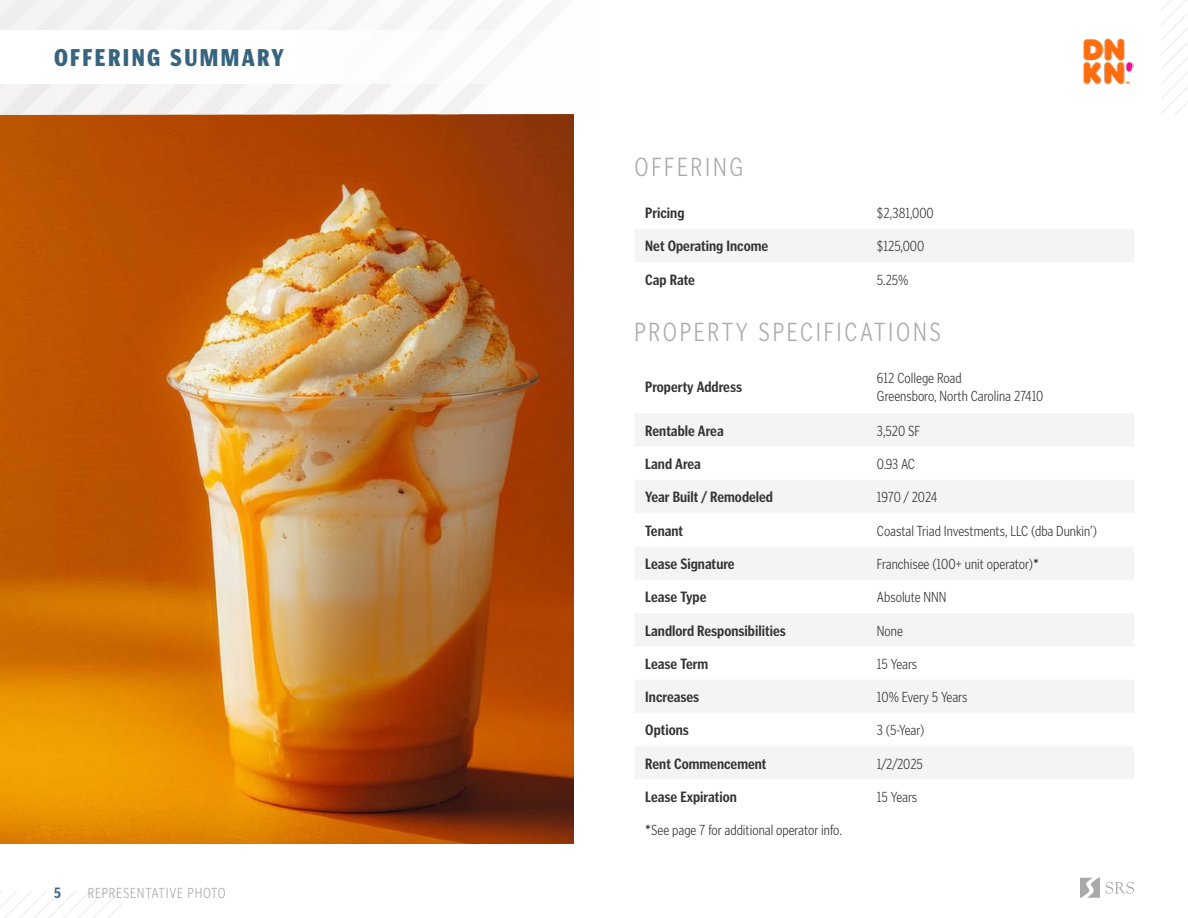
<style>
.page{position:relative;width:1188px;height:918px;background:#fff}
.page>*{position:absolute;margin:0;border:0;box-sizing:border-box;transform-origin:0 0}
.t1{font:300 27px "Poynter Gothic Text Cond";letter-spacing:.1em;color:#aaa9aa}
.t2{font:900 24px "Poynter Gothic Text Cond";letter-spacing:.1em;color:#37657f}
.t3{font:300 15px/18px "Poynter Gothic Text Cond";color:#343433}
.t4{font:700 15px "Poynter Gothic Text Cond";color:#343433}
.t5{font:300 15px "Poynter Gothic Text Cond";letter-spacing:.05em;color:#aaa9aa}
.t6{font:700 15px "Poynter Gothic Text Cond";color:#37657f}
.s1{font-weight:700}
</style>
<div class="page">
<img style="left:0;top:115px;width:574px;height:729px">
<svg style="left:0;top:891px;width:122px;height:27px"></svg>
<svg style="left:1080px;top:878px;width:54px;height:20px"></svg>
<svg style="left:0;top:0;width:574px;height:115px"></svg>
<svg style="left:1161px;top:0;width:27px;height:115px"></svg>
<div style="left:0;top:30px;width:594px;height:54px;background:#fff"></div>
<img style="left:1083px;top:38px;width:51px;height:47px">
<svg style="left:635px;top:414px;width:499px;height:365px;fill:#f4f4f4"></svg>
<div style="left:635px;top:229px;width:499px;height:33px;background:#f4f4f4"></div>
<h2 class="t2" style="left:54px;top:44px;width:231px">OFFERING SUMMARY</h2>
<p class="t6" style="left:54px;top:884px;width:8px">5</p>
<p class="t5" style="left:88px;top:885px;width:140px">REPRESENTATIVE PHOTO</p>
<h1 class="t1" style="left:634px;top:153px;width:110px">OFFERING</h1>
<p class="t4" style="left:645px;top:205px;width:41px">Pricing</p>
<p class="t3" style="left:877px;top:204px;width:58px">$2,381,000</p>
<p class="t4" style="left:645px;top:238px;width:124px">Net Operating Income</p>
<p class="t3" style="left:877px;top:237px;width:49px">$125,000</p>
<p class="t4" style="left:645px;top:271px;width:51px">Cap Rate</p>
<p class="t3" style="left:877px;top:270px;width:33px">5.25%</p>
<h1 class="t1" style="left:634px;top:317px;width:308px">PROPERTY SPECIFICATIONS</h1>
<p class="t4" style="left:645px;top:378px;width:98px">Property Address</p>
<p class="t3" style="left:877px;top:369px;width:168px">612 College Road<br>Greensboro, North Carolina 27410</p>
<p class="t4" style="left:645px;top:422px;width:80px">Rentable Area</p>
<p class="t3" style="left:877px;top:422px;width:45px">3,520 SF</p>
<p class="t4" style="left:645px;top:456px;width:57px">Land Area</p>
<p class="t3" style="left:877px;top:455px;width:40px">0.93 AC</p>
<p class="t4" style="left:645px;top:489px;width:129px">Year Built / Remodeled</p>
<p class="t3" style="left:877px;top:488px;width:62px">1970 / 2024</p>
<p class="t4" style="left:645px;top:522px;width:39px">Tenant</p>
<p class="t3" style="left:877px;top:522px;width:222px">Coastal Triad Investments, LLC (dba Dunkin’)</p>
<p class="t4" style="left:645px;top:556px;width:91px">Lease Signature</p>
<p class="t3" style="left:877px;top:555px;width:163px">Franchisee (100+ unit operator)<span class="s1">*</span></p>
<p class="t4" style="left:645px;top:589px;width:63px">Lease Type</p>
<p class="t3" style="left:877px;top:588px;width:71px">Absolute NNN</p>
<p class="t4" style="left:645px;top:622px;width:142px">Landlord Responsibilities</p>
<p class="t3" style="left:877px;top:621px;width:27px">None</p>
<p class="t4" style="left:645px;top:655px;width:65px">Lease Term</p>
<p class="t3" style="left:877px;top:655px;width:42px">15 Years</p>
<p class="t4" style="left:645px;top:689px;width:56px">Increases</p>
<p class="t3" style="left:877px;top:688px;width:92px">10% Every 5 Years</p>
<p class="t4" style="left:645px;top:722px;width:45px">Options</p>
<p class="t3" style="left:877px;top:721px;width:49px">3 (5-Year)</p>
<p class="t4" style="left:645px;top:755px;width:123px">Rent Commencement</p>
<p class="t3" style="left:877px;top:755px;width:47px">1/2/2025</p>
<p class="t4" style="left:645px;top:789px;width:93px">Lease Expiration</p>
<p class="t3" style="left:877px;top:788px;width:42px">15 Years</p>
<p class="t3" style="left:645px;top:821px;width:198px"><span class="s1">*</span>See page 7 for additional operator info.</p>
</div>
